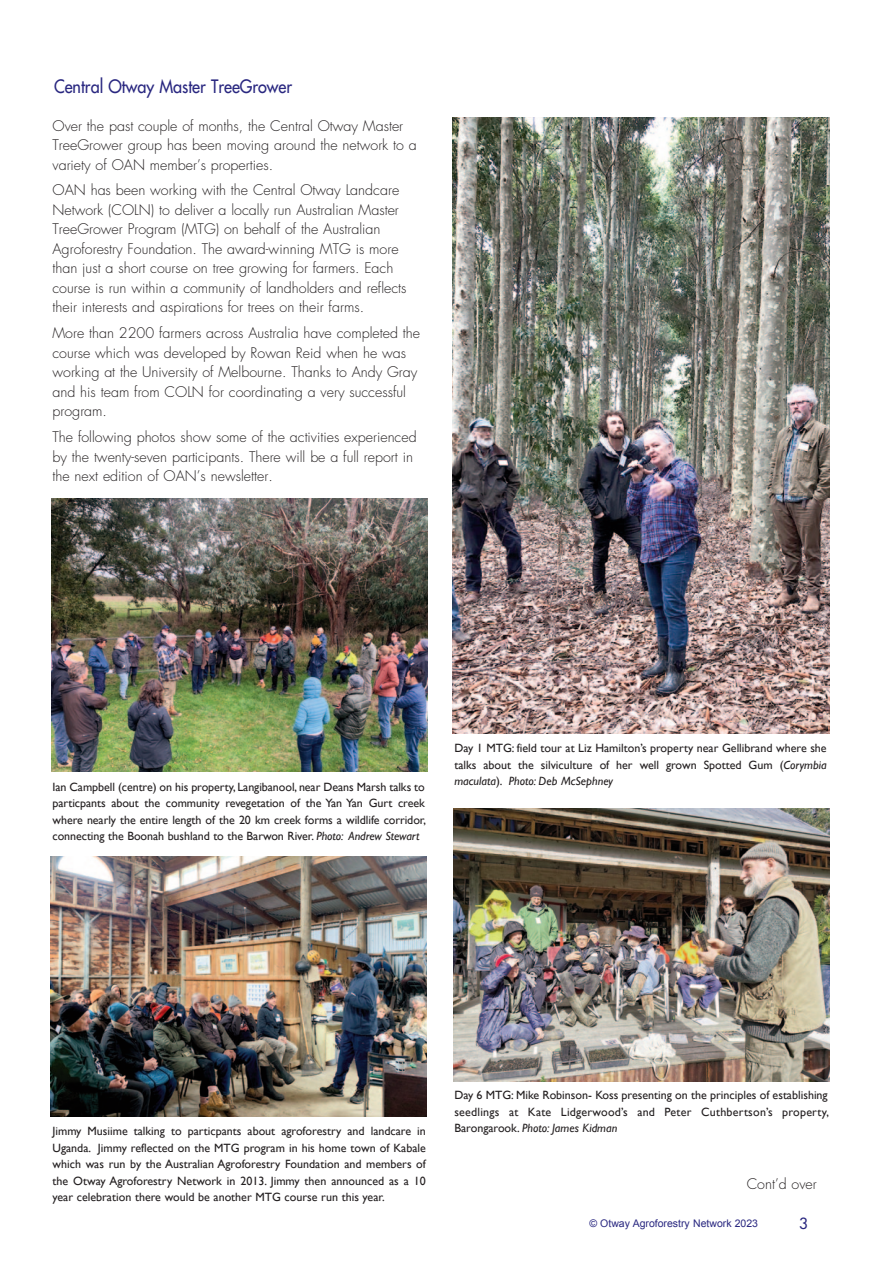
<style>
.page{position:relative;width:893px;height:1263px;background:#fff}
.page>*{position:absolute;margin:0;border:0;box-sizing:border-box;transform-origin:0 0}
.t1{font:500 18px "Futura Std";color:#292780;scale:.9 1}
.t2{font:500 15px "Futura Std";color:#292780}
.t3{font:300 14.25px/19.5px "Futura Std";color:#231f20}
.t4{font:12px/16.5px "Gill Sans";color:#231f20;text-align:justify}
.t5{font:10.5px "Arial";color:#292780}
.s1{font-style:italic}
</style>
<div class="page">
<img style="left:51px;top:499px;width:376px;height:273px">
<img style="left:51px;top:856px;width:376px;height:261px">
<img style="left:453px;top:808px;width:376px;height:273px">
<img style="left:453px;top:117px;width:376px;height:616px">
<p class="t1" style="left:54px;top:77px;width:266px">Central Otway Master TreeGrower</p>
<p class="t3" style="left:53px;top:117px;width:366px">Over the past couple of months, the Central Otway Master<br>TreeGrower group has been moving around the network to a variety of OAN member’s properties.</p>
<p class="t3" style="left:53px;top:182px;width:356px">OAN has been working with the Central Otway Landcare Network (COLN) to deliver a locally run Australian Master TreeGrower Program (MTG) on behalf of the Australian Agroforestry Foundation. The award-winning MTG is more than just a short course on tree growing for farmers. Each course is run within a community of landholders and reflects their interests and aspirations for trees on their farms.</p>
<p class="t3" style="left:53px;top:325px;width:369px">More than 2200 farmers across Australia have completed the course which was developed by Rowan Reid when he was working at the University of Melbourne. Thanks to Andy Gray and his team from COLN for coordinating a very successful program.</p>
<p class="t3" style="left:53px;top:428px;width:366px">The following photos show some of the activities experienced by the twenty-seven participants. There will be a full report in the next edition of OAN’s newsletter.</p>
<p class="t4" style="left:53px;top:778px;width:375px">Ian Campbell (centre) on his property, Langibanool, near Deans Marsh talks to particpants about the community revegetation of the Yan Yan Gurt creek where nearly the entire length of the 20 km creek forms a wildlife corridor, connecting the Boonah bushland to the Barwon River. <span class="s1">Photo: Andrew Stewart</span></p>
<p class="t4" style="left:454px;top:740px;width:374px">Day 1 MTG: field tour at Liz Hamilton’s property near Gellibrand where she talks about the silviculture of her well grown Spotted Gum (<span class="s1">Corymbia maculata</span>). <span class="s1">Photo: Deb McSephney</span></p>
<p class="t4" style="left:53px;top:1123px;width:375px">Jimmy Musiime talking to particpants about agroforestry and landcare in Uganda. Jimmy reflected on the MTG program in his home town of Kabale which was run by the Australian Agroforestry Foundation and members of the Otway Agroforestry Network in 2013. Jimmy then announced as a 10 year celebration there would be another MTG course run this year.</p>
<p class="t4" style="left:454px;top:1087px;width:376px">Day 6 MTG: Mike Robinson- Koss presenting on the principles of establishing seedlings at Kate Lidgerwood’s and Peter Cuthbertson’s property, Barongarook. <span class="s1">Photo: James Kidman</span></p>
<p class="t3" style="left:747px;top:1175px;width:72px">Cont’d over</p>
<p class="t5" style="left:589px;top:1218px;width:170px">© Otway Agroforestry Network 2023</p>
<p class="t2" style="left:799px;top:1216px;width:10px">3</p>
</div>
